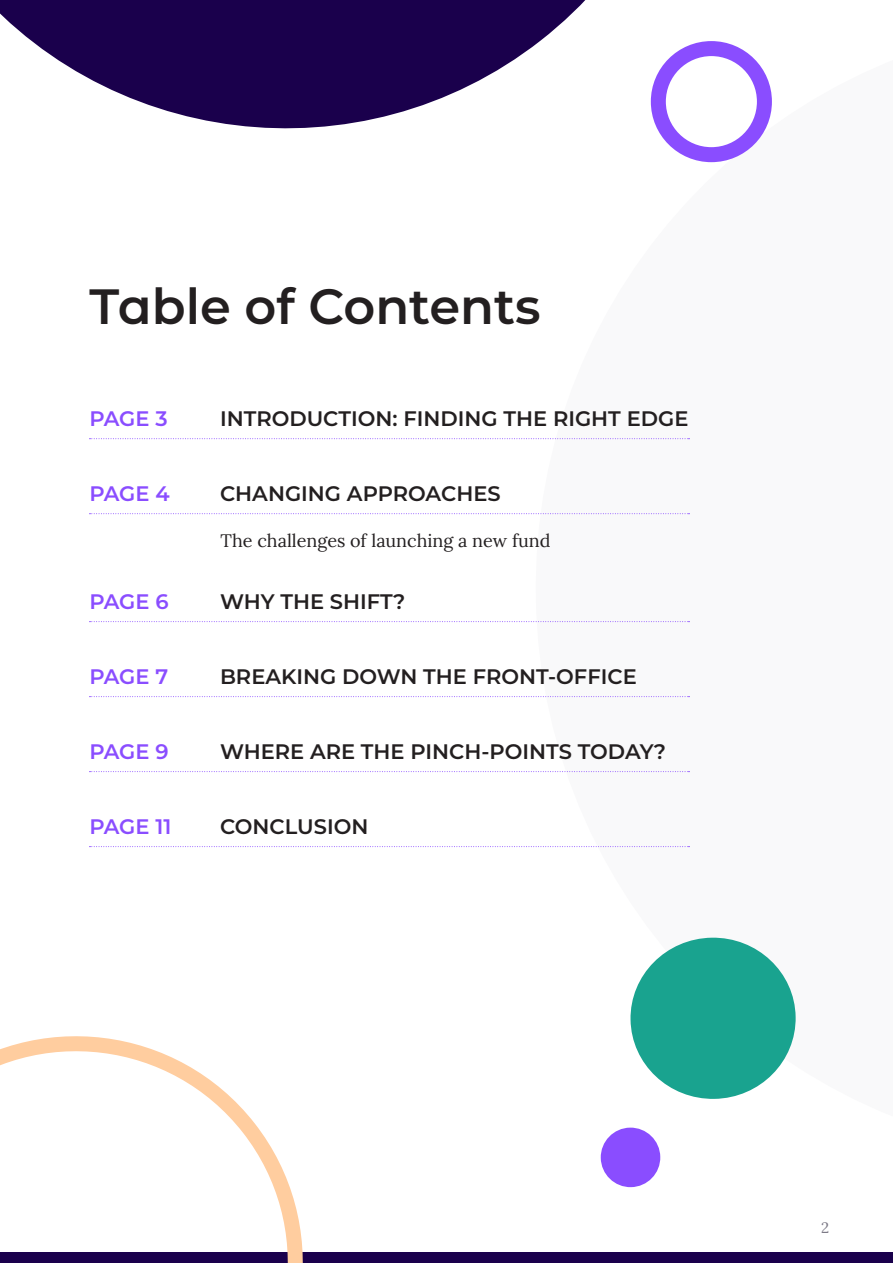
<style>
.page{position:relative;width:893px;height:1263px;background:#fff}
.page>*{position:absolute;margin:0;border:0;box-sizing:border-box;transform-origin:0 0}
.t1{font:49.5px "Acuiti Montserrat";color:#231f20}
.t2{font:21px "Acuiti Montserrat";color:#231f20}
.t3{font:21px "Acuiti Montserrat";letter-spacing:-.01em;color:#8a4dff}
.t4{font:18px "Lora";color:#231f20}
.t5{font:15px "Lora";color:#7d7a87}
</style>
<div class="page">
<svg style="left:630px;top:937px;width:166px;height:162px"></svg>
<div style="left:600px;top:1127px;width:61px;height:60px;background:#8a4dff;border-radius:50%"></div>
<svg style="left:0;top:0;width:752px;height:163px"></svg>
<svg style="left:89px;top:438px;width:600px;height:1px"></svg>
<svg style="left:89px;top:621px;width:600px;height:1px"></svg>
<svg style="left:89px;top:696px;width:600px;height:1px"></svg>
<svg style="left:89px;top:771px;width:600px;height:1px"></svg>
<svg style="left:89px;top:846px;width:600px;height:1px"></svg>
<svg style="left:89px;top:513px;width:600px;height:1px"></svg>
<div style="left:651px;top:41px;width:121px;height:121px;border:15px solid #8a4dff;border-radius:50%"></div>
<div style="left:0;top:1252px;width:893px;height:11px;background:#1a004c"></div>
<svg style="left:0;top:1036px;width:303px;height:227px"></svg>
<p class="t1" style="left:89px;top:272px;width:453px">Table of Contents</p>
<p class="t3" style="left:89px;top:403px;width:80px">PAGE 3</p>
<p class="t2" style="left:220px;top:403px;width:470px">INTRODUCTION: FINDING THE RIGHT EDGE</p>
<p class="t3" style="left:89px;top:478px;width:82px">PAGE 4</p>
<p class="t2" style="left:220px;top:478px;width:282px">CHANGING APPROACHES</p>
<p class="t4" style="left:221px;top:527px;width:331px">The challenges of launching a new fund</p>
<p class="t3" style="left:89px;top:586px;width:81px">PAGE 6</p>
<p class="t2" style="left:220px;top:586px;width:187px">WHY THE SHIFT?</p>
<p class="t3" style="left:89px;top:661px;width:80px">PAGE 7</p>
<p class="t2" style="left:220px;top:661px;width:418px">BREAKING DOWN THE FRONT-OFFICE</p>
<p class="t3" style="left:89px;top:736px;width:81px">PAGE 9</p>
<p class="t2" style="left:220px;top:736px;width:447px">WHERE ARE THE PINCH-POINTS TODAY?</p>
<p class="t3" style="left:89px;top:811px;width:83px">PAGE 11</p>
<p class="t2" style="left:220px;top:811px;width:150px">CONCLUSION</p>
<p class="t5" style="left:821px;top:1216px;width:10px">2</p>
</div>
